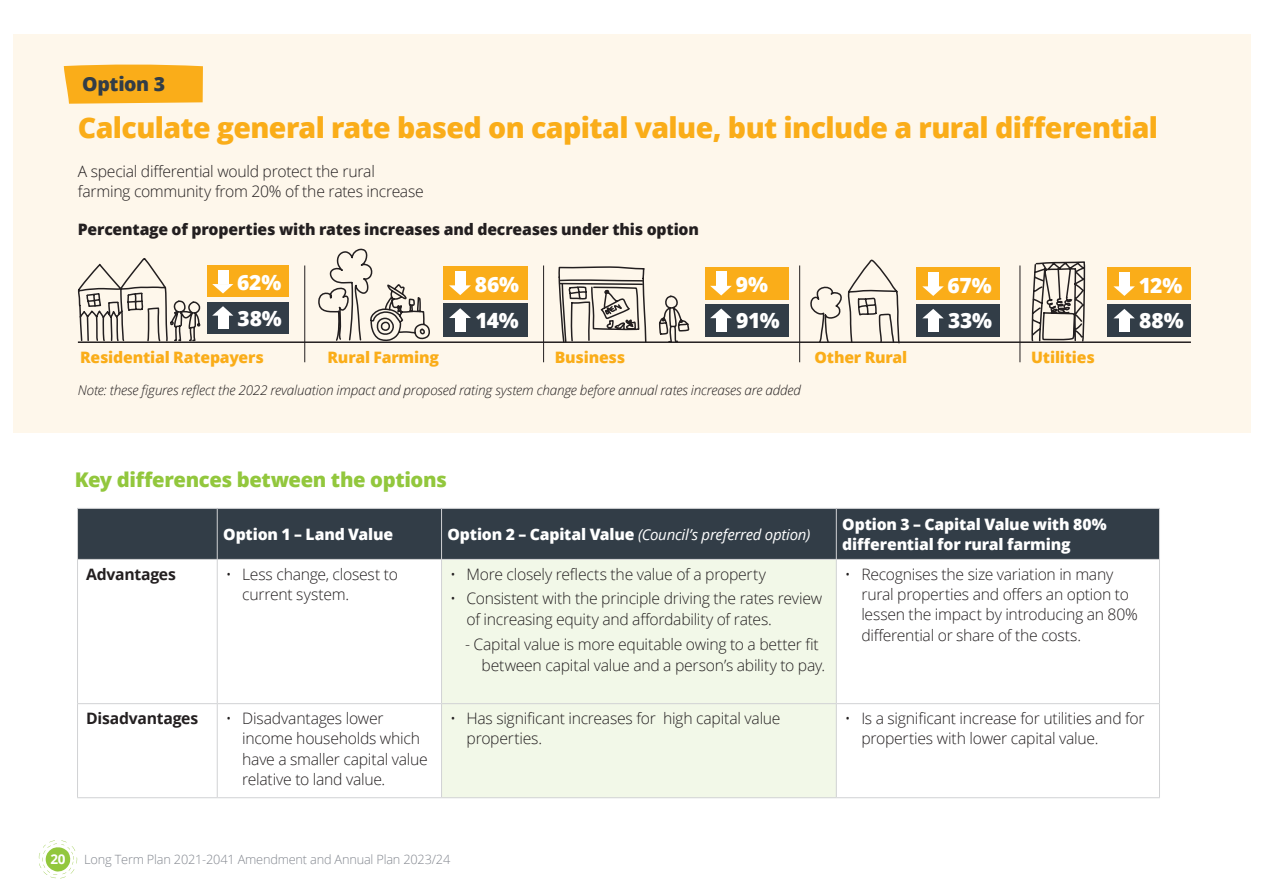
<style>
.page{position:relative;width:1263px;height:893px;background:#fff}
.page>*{position:absolute;margin:0;border:0;box-sizing:border-box;transform-origin:0 0}
.Option_Heading{font:800 28.5px "Open Sans";letter-spacing:-.02em;color:#faad19}
.Body{font:800 21px "Open Sans";letter-spacing:-.01em;color:#fff}
.Heading_3_1{font:800 20.25px "Open Sans";letter-spacing:-.02em;color:#92c73d}
.heading_3{font:800 19.5px "Open Sans";letter-spacing:-.02em;color:#323d47}
.Bullets_2{font:300 15.75px/20.2px "Open Sans";letter-spacing:-.015em;color:#231f20}
.Option_intro{font:300 15.75px/20.2px "Open Sans";letter-spacing:-.015em;color:#231f20}
.Body-2{font:800 15.75px/20.2px "Open Sans";letter-spacing:-.01em;color:#fff}
.Body-3{font:800 15.75px "Open Sans";letter-spacing:-.01em;color:#231f20}
.Body-4{font:800 15.75px "Open Sans";letter-spacing:-.01em;color:#faad19}
.Body-5{font:700 15.75px "Open Sans";letter-spacing:-.015em;color:#231f20}
.Body-6{font:italic 15px "Open Sans";letter-spacing:-.015em;color:#fff}
.Body-7{font:italic 300 13.5px "Open Sans";letter-spacing:-.015em;color:#231f20}
.t1{font:700 13.5px "Open Sans";color:#fff}
.t2{font:300 12.75px "Open Sans";letter-spacing:-.015em;color:#83878f}
.s1{font-weight:800;font-style:normal;font-size:15.75px}
</style>
<div class="page">
<svg style="left:39px;top:840px;width:38px;height:38px"></svg>
<div style="left:13px;top:34px;width:1237px;height:398px;background:#fef7eb"></div>
<svg style="left:64px;top:64px;width:139px;height:40px;background:#fab227"></svg>
<div style="left:78px;top:509px;width:1081px;height:50px;background:#323d47"></div>
<div style="left:442px;top:560px;width:394px;height:237px;background:#f2f8e8"></div>
<hr style="left:77px;top:508px;width:140px;height:1px;background:#d1d2d4">
<hr style="left:77px;top:509px;width:1px;height:50px;background:#d1d2d4">
<hr style="left:217px;top:508px;width:224px;height:1px;background:#d1d2d4">
<hr style="left:217px;top:509px;width:1px;height:50px;background:#d1d2d4">
<hr style="left:441px;top:508px;width:395px;height:1px;background:#d1d2d4">
<hr style="left:441px;top:509px;width:1px;height:50px;background:#d1d2d4">
<hr style="left:836px;top:508px;width:324px;height:1px;background:#d1d2d4">
<hr style="left:836px;top:509px;width:1px;height:50px;background:#d1d2d4">
<hr style="left:1159px;top:509px;width:1px;height:50px;background:#d1d2d4">
<hr style="left:77px;top:559px;width:140px;height:1px;background:#d1d2d4">
<hr style="left:77px;top:560px;width:1px;height:143px;background:#d1d2d4">
<hr style="left:217px;top:559px;width:224px;height:1px;background:#d1d2d4">
<hr style="left:217px;top:560px;width:1px;height:143px;background:#d1d2d4">
<hr style="left:441px;top:559px;width:395px;height:1px;background:#d1d2d4">
<hr style="left:441px;top:560px;width:1px;height:143px;background:#d1d2d4">
<hr style="left:836px;top:559px;width:324px;height:1px;background:#d1d2d4">
<hr style="left:836px;top:560px;width:1px;height:143px;background:#d1d2d4">
<hr style="left:1159px;top:560px;width:1px;height:143px;background:#d1d2d4">
<hr style="left:77px;top:703px;width:140px;height:1px;background:#d1d2d4">
<hr style="left:77px;top:704px;width:1px;height:93px;background:#d1d2d4">
<hr style="left:217px;top:703px;width:224px;height:1px;background:#d1d2d4">
<hr style="left:217px;top:704px;width:1px;height:93px;background:#d1d2d4">
<hr style="left:441px;top:703px;width:395px;height:1px;background:#d1d2d4">
<hr style="left:441px;top:704px;width:1px;height:93px;background:#d1d2d4">
<hr style="left:836px;top:703px;width:324px;height:1px;background:#d1d2d4">
<hr style="left:836px;top:704px;width:1px;height:93px;background:#d1d2d4">
<hr style="left:1159px;top:704px;width:1px;height:93px;background:#d1d2d4">
<hr style="left:77px;top:797px;width:140px;height:1px;background:#d1d2d4">
<hr style="left:217px;top:797px;width:224px;height:1px;background:#d1d2d4">
<hr style="left:441px;top:797px;width:395px;height:1px;background:#d1d2d4">
<hr style="left:836px;top:797px;width:324px;height:1px;background:#d1d2d4">
<div style="left:207px;top:265px;width:82px;height:32px;background:#faad19"></div>
<div style="left:207px;top:302px;width:82px;height:32px;background:#323d47"></div>
<div style="left:218px;top:315px;width:10px;height:14px;background:#fff"></div>
<svg style="left:212px;top:306px;width:21px;height:10px"></svg>
<hr style="left:78px;top:341px;width:1113px;height:2px;background:#231f20">
<svg style="left:77px;top:258px;width:125px;height:85px"></svg>
<div style="left:218px;top:270px;width:10px;height:14px;background:#fff"></div>
<svg style="left:212px;top:284px;width:21px;height:9px"></svg>
<div style="left:443px;top:266px;width:85px;height:33px;background:#faad19"></div>
<div style="left:443px;top:304px;width:85px;height:33px;background:#323d47"></div>
<div style="left:455px;top:318px;width:11px;height:14px;background:#fff"></div>
<svg style="left:449px;top:308px;width:22px;height:10px"></svg>
<svg style="left:318px;top:248px;width:113px;height:94px"></svg>
<div style="left:455px;top:271px;width:11px;height:14px;background:#fff"></div>
<svg style="left:449px;top:285px;width:22px;height:10px"></svg>
<div style="left:705px;top:267px;width:83px;height:33px;background:#faad19"></div>
<div style="left:705px;top:304px;width:83px;height:33px;background:#323d47"></div>
<div style="left:716px;top:318px;width:11px;height:14px;background:#fff"></div>
<svg style="left:710px;top:308px;width:22px;height:10px"></svg>
<svg style="left:658px;top:295px;width:32px;height:47px"></svg>
<svg style="left:558px;top:266px;width:89px;height:280px"></svg>
<div style="left:716px;top:272px;width:11px;height:14px;background:#fff"></div>
<svg style="left:710px;top:286px;width:22px;height:9px"></svg>
<div style="left:917px;top:268px;width:83px;height:32px;background:#faad19"></div>
<div style="left:917px;top:304px;width:83px;height:33px;background:#323d47"></div>
<div style="left:928px;top:318px;width:11px;height:14px;background:#fff"></div>
<svg style="left:923px;top:309px;width:20px;height:9px"></svg>
<svg style="left:809px;top:259px;width:92px;height:85px"></svg>
<div style="left:928px;top:272px;width:11px;height:14px;background:#fff"></div>
<svg style="left:922px;top:286px;width:22px;height:10px"></svg>
<div style="left:1108px;top:268px;width:83px;height:32px;background:#faad19"></div>
<div style="left:1108px;top:304px;width:83px;height:33px;background:#323d47"></div>
<div style="left:1119px;top:318px;width:11px;height:14px;background:#fff"></div>
<svg style="left:1114px;top:309px;width:21px;height:9px"></svg>
<div style="left:1119px;top:272px;width:11px;height:14px;background:#fff"></div>
<svg style="left:1113px;top:286px;width:22px;height:10px"></svg>
<svg style="left:1016px;top:261px;width:69px;height:81px"></svg>
<hr style="left:304px;top:265px;width:1px;height:97px;background:#231f20">
<hr style="left:543px;top:265px;width:1px;height:97px;background:#231f20">
<hr style="left:799px;top:265px;width:1px;height:97px;background:#231f20">
<hr style="left:1020px;top:265px;width:1px;height:97px;background:#231f20">
<p class="heading_3" style="left:82px;top:69px;width:84px">Option 3</p>
<p class="Option_Heading" style="left:78px;top:106px;width:1082px">Calculate general rate based on capital value, but include a rural differential</p>
<p class="Option_intro" style="left:78px;top:161px;width:347px">A special differential would protect the rural farming community from 20% of the rates increase</p>
<p class="Body-3" style="left:78px;top:218px;width:623px">Percentage of properties with rates increases and decreases under this option</p>
<p class="Body" style="left:237px;top:267px;width:46px">62%</p>
<p class="Body" style="left:475px;top:268px;width:46px">86%</p>
<p class="Body" style="left:736px;top:269px;width:34px">9%</p>
<p class="Body" style="left:947px;top:269px;width:45px">67%</p>
<p class="Body" style="left:238px;top:302px;width:46px">38%</p>
<p class="Body" style="left:475px;top:304px;width:45px">14%</p>
<p class="Body" style="left:736px;top:304px;width:45px">91%</p>
<p class="Body" style="left:948px;top:305px;width:46px">33%</p>
<p class="Body-4" style="left:80px;top:345px;width:185px">Residential Ratepayers</p>
<p class="Body-4" style="left:328px;top:345px;width:113px">Rural Farming</p>
<p class="Body-4" style="left:555px;top:345px;width:72px">Business</p>
<p class="Body-4" style="left:814px;top:345px;width:94px">Other Rural</p>
<p class="Body-4" style="left:1031px;top:345px;width:65px">Utilities</p>
<p class="Body-7" style="left:78px;top:381px;width:724px">Note: these figures reflect the 2022 revaluation impact and proposed rating system change before annual rates increases are added</p>
<p class="Heading_3_1" style="left:75px;top:465px;width:374px">Key differences between the options</p>
<p class="Body-2" style="left:223px;top:523px;width:171px">Option 1 – Land Value</p>
<p class="Body-6" style="left:447px;top:524px;width:364px"><span class="s1">Option 2 – Capital Value</span> (Council’s preferred option)</p>
<p class="Body-2" style="left:842px;top:513px;width:266px">Option 3 – Capital Value with 80% differential for rural farming</p>
<p class="Body" style="left:1139px;top:269px;width:45px">12%</p>
<p class="Body" style="left:1139px;top:305px;width:46px">88%</p>
<p class="Body-5" style="left:86px;top:563px;width:91px">Advantages</p>
<p class="Bullets_2" style="left:242px;top:564px;width:157px;text-indent:-16px">• Less change, closest to current system.</p>
<p class="Bullets_2" style="left:450px;top:564px;width:317px">• More closely reflects the value of a property</p>
<p class="Bullets_2" style="left:466px;top:588px;width:357px;text-indent:-16px">• Consistent with the principle driving the rates review of increasing equity and affordability of rates.</p>
<p class="Bullets_2" style="left:482px;top:633px;width:345px;line-height:21px;text-indent:-16px">- Capital value is more equitable owing to a better fit between capital value and a person’s ability to pay.</p>
<p class="Bullets_2" style="left:861px;top:564px;width:278px;text-indent:-16px">• Recognises the size variation in many rural properties and offers an option to lessen the impact by introducing an 80% differential or share of the costs.</p>
<p class="Body-5" style="left:86px;top:707px;width:114px">Disadvantages</p>
<p class="Bullets_2" style="left:242px;top:708px;width:187px;text-indent:-16px">• Disadvantages lower income households which have a smaller capital value relative to land value.</p>
<p class="Bullets_2" style="left:467px;top:708px;width:316px;text-indent:-16px">• Has significant increases for high capital value properties.</p>
<p class="Bullets_2" style="left:861px;top:708px;width:285px;text-indent:-16px">• Is a significant increase for utilities and for properties with lower capital value.</p>
<p class="t1" style="left:50px;top:849px;width:17px">20</p>
<p class="t2" style="left:84px;top:850px;width:368px">Long Term Plan 2021-2041 Amendment and Annual Plan 2023/24</p>
</div>
